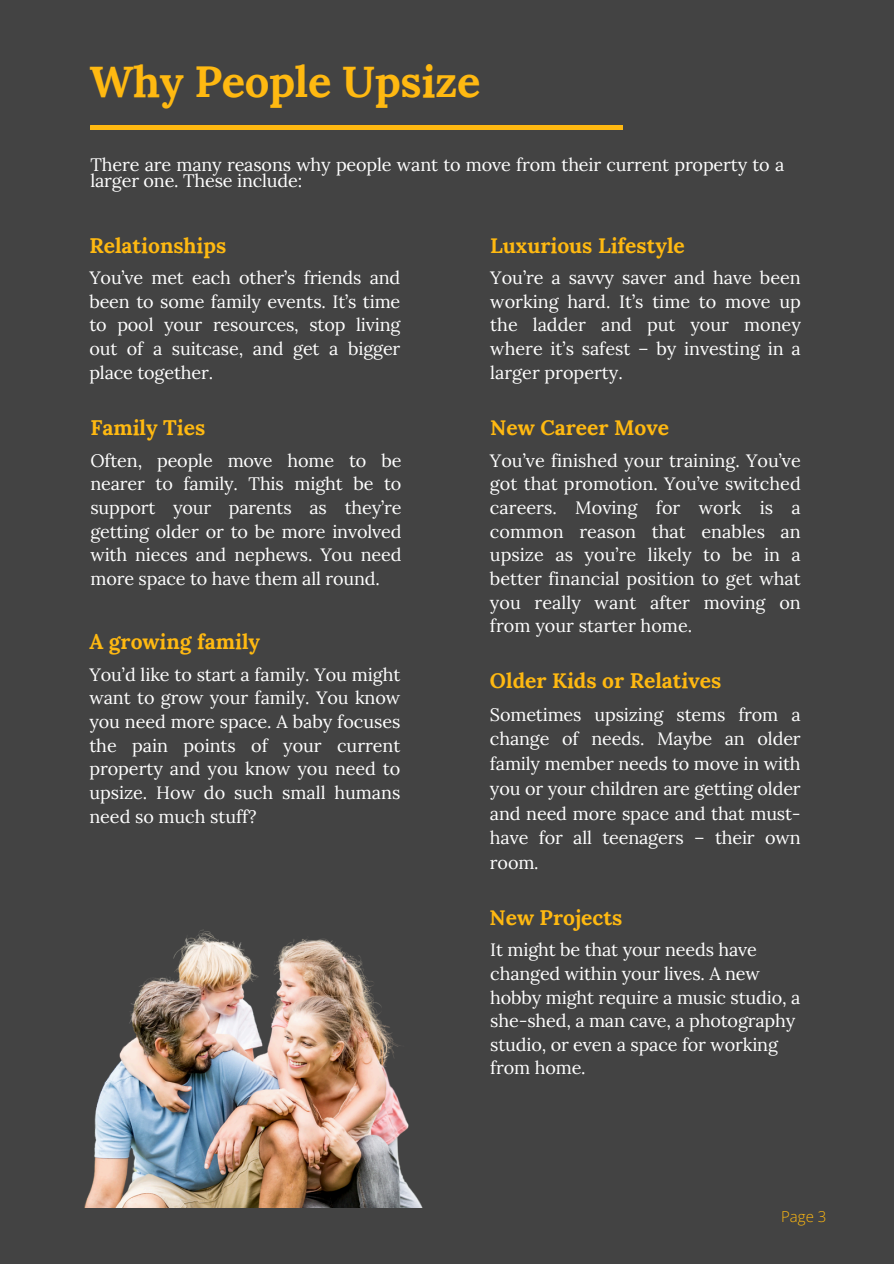
<style>
.page{position:relative;width:894px;height:1264px;background:#fff}
.page>*{position:absolute;margin:0;border:0;box-sizing:border-box;transform-origin:0 0}
.t1{font:700 43.5px "Lora";letter-spacing:-.01em;color:#ffb911}
.t2{font:700 21px "Lora";color:#ffb911}
.t3{font:18px/23.7px "Lora";letter-spacing:-.01em;color:#fff;text-align:justify}
.t4{font:300 15px "Open Sans";color:#ffb911}
</style>
<div class="page">
<div style="left:0;top:0;width:893px;height:1263px;background:#434343"></div>
<hr style="left:90px;top:126px;width:532px;height:3px;background:#ffb911">
<img style="left:84px;top:929px;width:338px;height:278px">
<h2 class="t1" style="left:89px;top:53px;width:392px">Why People Upsize</h2>
<p class="t3" style="left:90px;top:157px;width:695px;line-height:15.8px">There are many reasons why people want to move from their current property to a larger one. These include:</p>
<h2 class="t2" style="left:89px;top:232px;width:138px">Relationships</h2>
<h3 class="t3" style="left:89px;top:266px;width:312px">You’ve met each other’s friends and been to some family events. It’s time to pool your resources, stop living out of a suitcase, and get a bigger place together.</h3>
<h3 class="t2" style="left:90px;top:414px;width:116px">Family Ties</h3>
<h3 class="t3" style="left:90px;top:448px;width:312px">Often, people move home to be nearer to family. This might be to support your parents as they’re getting older or to be more involved with nieces and nephews. You need more space to have them all round.</h3>
<h3 class="t2" style="left:89px;top:628px;width:172px">A growing family</h3>
<h2 class="t3" style="left:89px;top:662px;width:312px">You’d like to start a family. You might want to grow your family. You know you need more space. A baby focuses the pain points of your current property and you know you need to upsize. How do such small humans need so much stuff?</h2>
<h2 class="t2" style="left:490px;top:232px;width:196px">Luxurious Lifestyle</h2>
<h2 class="t3" style="left:490px;top:266px;width:312px">You’re a savvy saver and have been working hard. It’s time to move up the ladder and put your money where it’s safest – by investing in a larger property.</h2>
<h3 class="t2" style="left:490px;top:414px;width:180px">New Career Move</h3>
<h3 class="t3" style="left:490px;top:448px;width:312px">You’ve finished your training. You’ve got that promotion. You’ve switched careers. Moving for work is a common reason that enables an upsize as you’re likely to be in a better financial position to get what you really want after moving on from your starter home.</h3>
<p class="t2" style="left:490px;top:667px;width:233px">Older Kids or Relatives</p>
<h3 class="t3" style="left:490px;top:701px;width:312px;line-height:24.8px">Sometimes upsizing stems from a change of needs. Maybe an older family member needs to move in with you or your children are getting older and need more space and that must&shy;have for all teenagers – their own room.</h3>
<h2 class="t2" style="left:489px;top:903px;width:134px">New Projects</h2>
<h2 class="t3" style="left:490px;top:937px;width:311px;text-align:left">It might be that your needs have changed within your lives. A new hobby might require a music studio, a she-shed, a man cave, a photography studio, or even a space for working from home.</h2>
<h1 class="t4" style="left:781px;top:1206px;width:47px">Page 3</h1>
</div>
